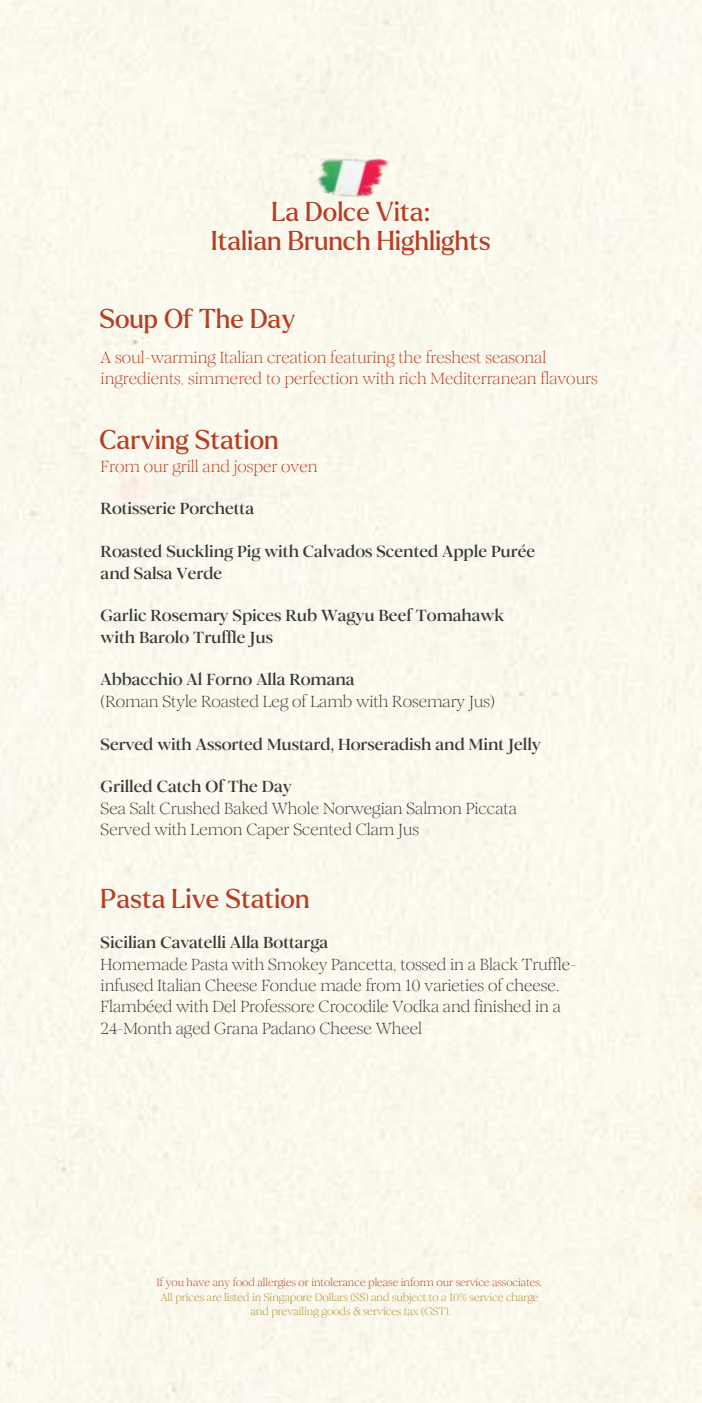
<style>
.page{position:relative;width:702px;height:1403px;background:#fff}
.page>*{position:absolute;margin:0;border:0;box-sizing:border-box;transform-origin:0 0}
.t1{font:26.55px/29.1px "Larken";color:#b53e25;text-align:center}
.t2{font:15.9px/21.3px "Romie";color:#373a36}
.t3{font:700 15.9px/21.3px "Romie";color:#373a36}
.t4{font:15.9px/21.3px "Romie";color:#b53e25}
.t5{font:10.65px/14.1px "Romie";color:#ad8b2e;text-align:center}
.t6{font:10.65px "Romie";color:#b53e25}
</style>
<div class="page">
<img style="left:312px;top:143px;width:77px;height:64px">
<h1 class="t1" style="left:211px;top:197px;width:282px">La Dolce Vita:<br>Italian Brunch Highlights</h1>
<h1 class="t1" style="left:100px;top:304px;width:197px">Soup Of The Day</h1>
<p class="t4" style="left:101px;top:345px;width:499px">A soul-warming Italian creation featuring the freshest seasonal ingredients, simmered to perfection with rich Mediterranean flavours</p>
<h1 class="t1" style="left:100px;top:424px;width:181px">Carving Station</h1>
<p class="t4" style="left:101px;top:453px;width:218px">From our grill and josper oven</p>
<p class="t3" style="left:101px;top:496px;width:155px">Rotisserie Porchetta</p>
<p class="t3" style="left:101px;top:539px;width:436px">Roasted Suckling Pig with Calvados Scented Apple Purée and Salsa Verde</p>
<p class="t3" style="left:101px;top:603px;width:405px">Garlic Rosemary Spices Rub Wagyu Beef Tomahawk with Barolo Truffle Jus</p>
<p class="t3" style="left:101px;top:667px;width:255px">Abbacchio Al Forno Alla Romana</p>
<p class="t2" style="left:101px;top:689px;width:396px">(Roman Style Roasted Leg of Lamb with Rosemary Jus)</p>
<p class="t3" style="left:101px;top:731px;width:442px">Served with Assorted Mustard, Horseradish and Mint Jelly</p>
<p class="t3" style="left:101px;top:774px;width:193px">Grilled Catch Of The Day</p>
<p class="t2" style="left:101px;top:795px;width:418px">Sea Salt Crushed Baked Whole Norwegian Salmon Piccata<br>Served with Lemon Caper Scented Clam Jus</p>
<h1 class="t1" style="left:101px;top:883px;width:210px">Pasta Live Station</h1>
<p class="t3" style="left:101px;top:930px;width:229px">Sicilian Cavatelli Alla Bottarga</p>
<p class="t2" style="left:101px;top:952px;width:477px">Homemade Pasta with Smokey Pancetta, tossed in a Black Truffle&shy;infused Italian Cheese Fondue made from 10 varieties of cheese.<br>Flambéed with Del Professore Crocodile Vodka and finished in a 24-Month aged Grana Padano Cheese Wheel</p>
<p class="t6" style="left:157px;top:1273px;width:387px">If you have any food allergies or intolerance please inform our service associates.</p>
<p class="t5" style="left:160px;top:1288px;width:380px">All prices are listed in Singapore Dollars (S$) and subject to a 10% service charge and prevailing goods &amp; services tax (GST).</p>
</div>
